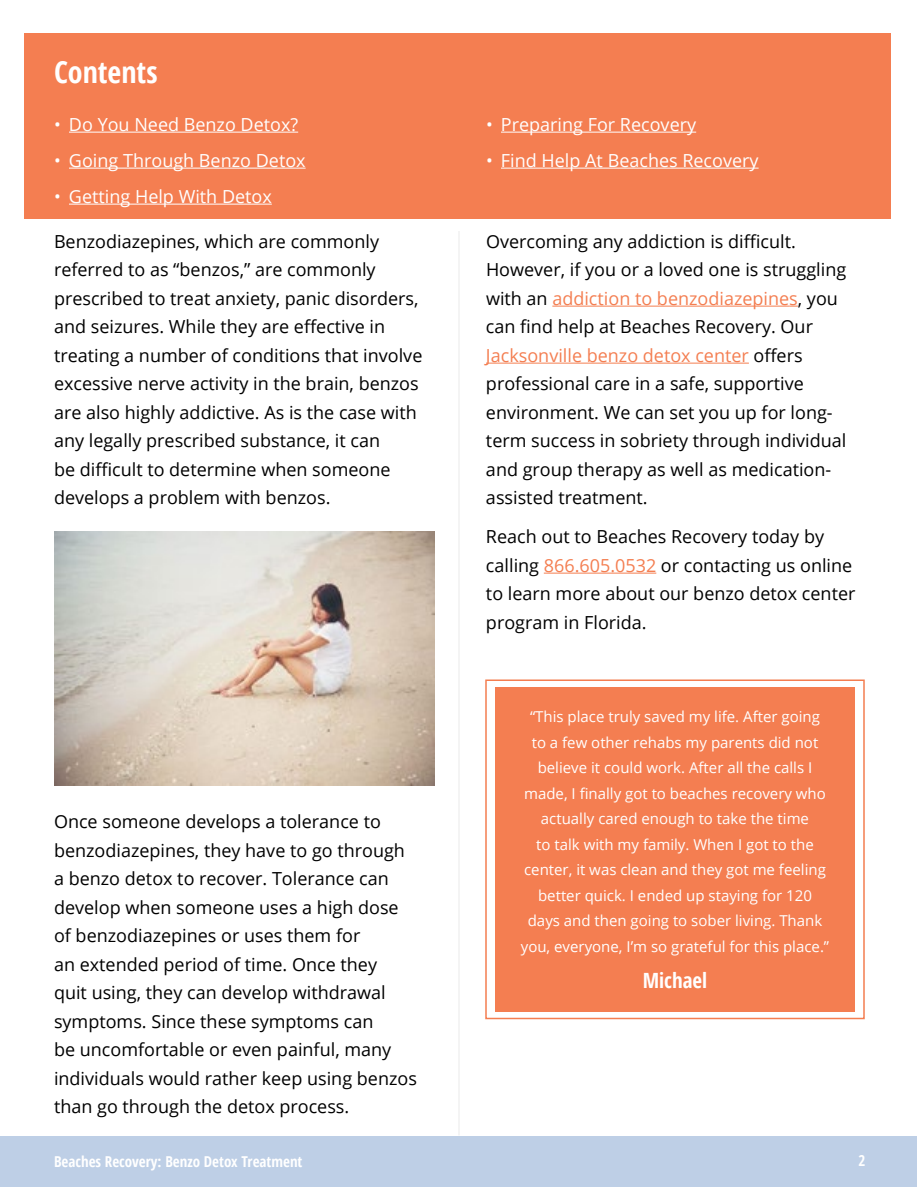
<style>
.page{position:relative;width:918px;height:1188px;background:#fff}
.page>*{position:absolute;margin:0;border:0;box-sizing:border-box;transform-origin:0 0}
.t1{font:700 30px "Open Sans Condensed";color:#fff}
.t2{font:700 21px "Open Sans Condensed";color:#fff}
.t3{font:18px/28.5px "Open Sans";color:#000}
.t4{font:18px "Open Sans";color:#fff}
.t5{font:15px/25.5px "Open Sans";color:#fff;text-align:center}
.t6{font:700 15px "Open Sans Condensed";color:#fff}
.s1{color:#f47e51}
</style>
<div class="page">
<div style="left:1px;top:1136px;width:916px;height:51px;background:#becfe6"></div>
<div style="left:24px;top:33px;width:867px;height:185px;background:#f47e51"></div>
<hr style="left:69px;top:132px;width:229px;height:1px;background:#fff">
<hr style="left:69px;top:168px;width:237px;height:1px;background:#fff">
<hr style="left:69px;top:204px;width:203px;height:1px;background:#fff">
<hr style="left:501px;top:132px;width:195px;height:1px;background:#fff">
<hr style="left:501px;top:168px;width:258px;height:1px;background:#fff">
<hr style="left:458px;top:231px;width:2px;height:905px;background:#000">
<img style="left:54px;top:531px;width:381px;height:254px">
<hr style="left:552px;top:306px;width:237px;height:1px;background:#f47e51">
<hr style="left:486px;top:363px;width:263px;height:1px;background:#f47e51">
<hr style="left:544px;top:573px;width:112px;height:1px;background:#f47e51">
<div style="left:495px;top:687px;width:360px;height:325px;background:#f47e51"></div>
<div style="left:485px;top:680px;width:380px;height:339px;border:2px solid #f47e51"></div>
<h1 class="t1" style="left:54px;top:51px;width:105px">Contents</h1>
<p class="t4" style="left:54px;top:112px;width:246px">• Do You Need Benzo Detox?</p>
<p class="t4" style="left:54px;top:148px;width:253px">• Going Through Benzo Detox</p>
<p class="t4" style="left:54px;top:184px;width:219px">• Getting Help With Detox</p>
<p class="t3" style="left:54px;top:227px;width:370px">Benzodiazepines, which are commonly referred to as “benzos,” are commonly prescribed to treat anxiety, panic disorders, and seizures. While they are effective in treating a number of conditions that involve excessive nerve activity in the brain, benzos are also highly addictive. As is the case with any legally prescribed substance, it can<br>be difficult to determine when someone develops a problem with benzos.</p>
<p class="t3" style="left:54px;top:807px;width:364px">Once someone develops a tolerance to benzodiazepines, they have to go through a benzo detox to recover. Tolerance can develop when someone uses a high dose of benzodiazepines or uses them for<br>an extended period of time. Once they<br>quit using, they can develop withdrawal symptoms. Since these symptoms can<br>be uncomfortable or even painful, many individuals would rather keep using benzos than go through the detox process.</p>
<p class="t4" style="left:486px;top:112px;width:212px">• Preparing For Recovery</p>
<p class="t4" style="left:486px;top:148px;width:274px">• Find Help At Beaches Recovery</p>
<p class="t3" style="left:486px;top:227px;width:362px">Overcoming any addiction is difficult.<br>However, if you or a loved one is struggling with an <span class="s1">addiction to benzodiazepines</span>, you can find help at Beaches Recovery. Our <span class="s1">Jacksonville benzo detox center</span> offers professional care in a safe, supportive environment. We can set you up for long&shy;term success in sobriety through individual and group therapy as well as medication&shy;assisted treatment.</p>
<p class="t3" style="left:486px;top:522px;width:371px">Reach out to Beaches Recovery today by calling <span class="s1">866.605.0532</span> or contacting us online to learn more about our benzo detox center program in Florida.</p>
<p class="t5" style="left:521px;top:704px;width:310px">“This place truly saved my life. After going<br>to a few other rehabs my parents did not believe it could work. After all the calls I made, I finally got to beaches recovery who actually cared enough to take the time<br>to talk with my family. When I got to the center, it was clean and they got me feeling better quick. I ended up staying for 120 days and then going to sober living. Thank you, everyone, I’m so grateful for this place.”</p>
<p class="t2" style="left:643px;top:966px;width:66px">Michael</p>
<p class="t6" style="left:54px;top:1152px;width:250px">Beaches Recovery: Benzo Detox Treatment</p>
<p class="t6" style="left:859px;top:1150px;width:8px">2</p>
</div>
